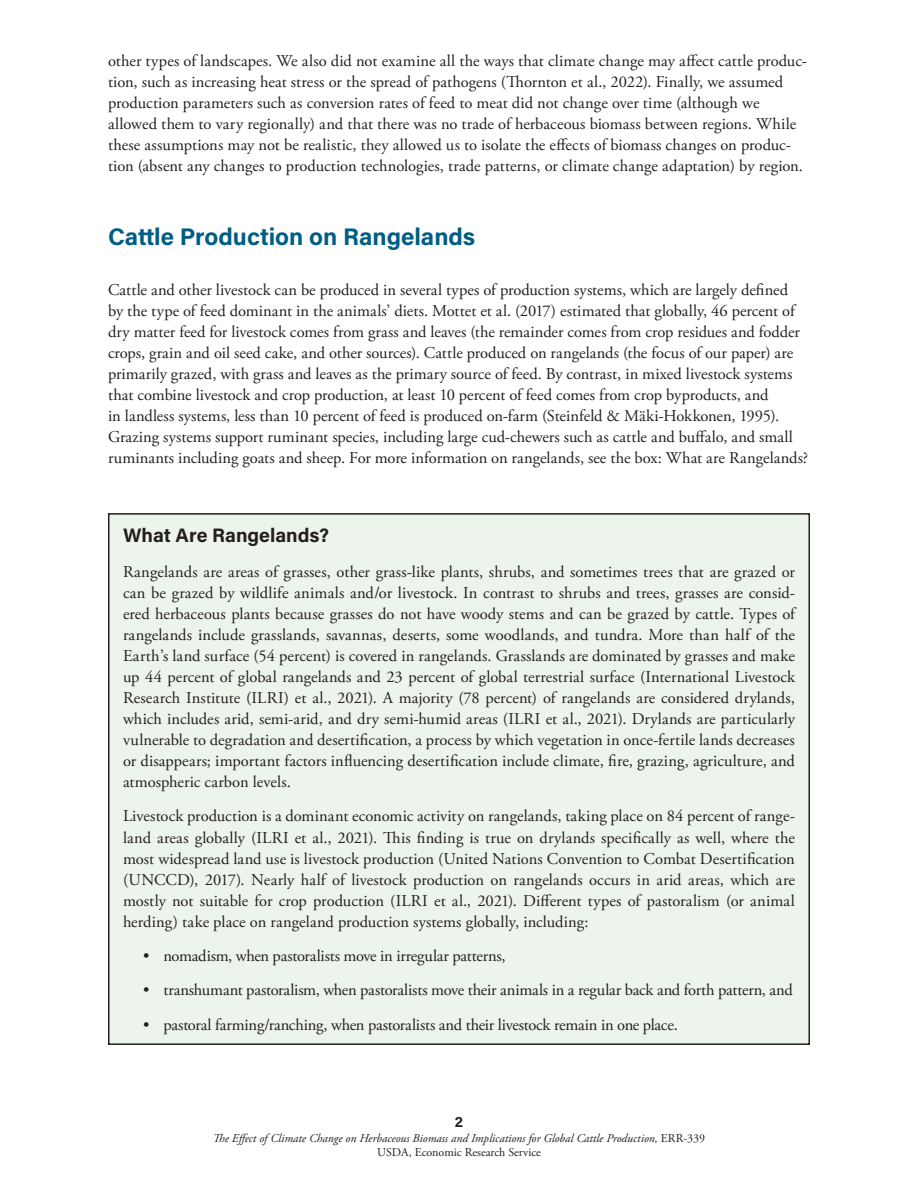
<style>
.page{position:relative;width:918px;height:1188px;background:#fff}
.page>*{position:absolute;margin:0;border:0;box-sizing:border-box;transform-origin:0 0}
.t1{font:700 24px "Acumin Pro";color:#005d83}
.P_-_Box_Title{font:700 19.5px "Acumin Pro";color:#231f20}
.P_-_Box_Text{font:16.5px/21px "Adobe Garamond Pro";letter-spacing:-.01em;color:#231f20;text-align:justify}
.P_-_Body_Text{font:16.5px/21px "Adobe Garamond Pro";color:#231f20}
.t2{font:700 15px "Acumin Pro";color:#231f20}
.t3{font:italic 12px/14.4px "Adobe Garamond Pro";color:#231f20;text-align:center}
.s1{font-style:normal}
</style>
<div class="page">
<div style="left:109px;top:514px;width:700px;height:530px;background:#edf4eb"></div>
<p class="P_-_Body_Text" style="left:108px;top:51px;width:701px">other types of landscapes. We also did not examine all the ways that climate change may affect cattle produc&shy;tion, such as increasing heat stress or the spread of pathogens (Thornton et al., 2022). Finally, we assumed production parameters such as conversion rates of feed to meat did not change over time (although we allowed them to vary regionally) and that there was no trade of herbaceous biomass between regions. While these assumptions may not be realistic, they allowed us to isolate the effects of biomass changes on produc&shy;tion (absent any changes to production technologies, trade patterns, or climate change adaptation) by region.</p>
<h1 class="t1" style="left:108px;top:220px;width:369px">Cattle Production on Rangelands</h1>
<p class="P_-_Body_Text" style="left:108px;top:279px;width:702px">Cattle and other livestock can be produced in several types of production systems, which are largely defined<br>by the type of feed dominant in the animals’ diets. Mottet et al. (2017) estimated that globally, 46 percent of dry matter feed for livestock comes from grass and leaves (the remainder comes from crop residues and fodder crops, grain and oil seed cake, and other sources). Cattle produced on rangelands (the focus of our paper) are primarily grazed, with grass and leaves as the primary source of feed. By contrast, in mixed livestock systems that combine livestock and crop production, at least 10 percent of feed comes from crop byproducts, and<br>in landless systems, less than 10 percent of feed is produced on-farm (Steinfeld &amp; Mäki-Hokkonen, 1995).<br>Grazing systems support ruminant species, including large cud-chewers such as cattle and buffalo, and small ruminants including goats and sheep. For more information on rangelands, see the box: What are Rangelands?</p>
<p class="P_-_Box_Title" style="left:123px;top:522px;width:207px">What Are Rangelands?</p>
<p class="P_-_Box_Text" style="left:123px;top:562px;width:674px">Rangelands are areas of grasses, other grass-like plants, shrubs, and sometimes trees that are grazed or can be grazed by wildlife animals and/or livestock. In contrast to shrubs and trees, grasses are consid&shy;ered herbaceous plants because grasses do not have woody stems and can be grazed by cattle. Types of rangelands include grasslands, savannas, deserts, some woodlands, and tundra. More than half of the Earth’s land surface (54 percent) is covered in rangelands. Grasslands are dominated by grasses and make up 44 percent of global rangelands and 23 percent of global terrestrial surface (International Livestock Research Institute (ILRI) et al., 2021). A majority (78 percent) of rangelands are considered drylands, which includes arid, semi-arid, and dry semi-humid areas (ILRI et al., 2021). Drylands are particularly vulnerable to degradation and desertification, a process by which vegetation in once-fertile lands decreases or disappears; important factors influencing desertification include climate, fire, grazing, agriculture, and atmospheric carbon levels.</p>
<p class="P_-_Box_Text" style="left:123px;top:806px;width:674px">Livestock production is a dominant economic activity on rangelands, taking place on 84 percent of range&shy;land areas globally (ILRI et al., 2021). This finding is true on drylands specifically as well, where the most widespread land use is livestock production (United Nations Convention to Combat Desertification (UNCCD), 2017). Nearly half of livestock production on rangelands occurs in arid areas, which are mostly not suitable for crop production (ILRI et al., 2021). Different types of pastoralism (or animal herding) take place on rangeland production systems globally, including:</p>
<p class="P_-_Box_Text" style="left:143px;top:946px;width:364px">• nomadism, when pastoralists move in irregular patterns,</p>
<p class="P_-_Box_Text" style="left:143px;top:980px;width:651px">• transhumant pastoralism, when pastoralists move their animals in a regular back and forth pattern, and</p>
<p class="P_-_Box_Text" style="left:143px;top:1015px;width:536px">• pastoral farming/ranching, when pastoralists and their livestock remain in one place.</p>
<p class="t2" style="left:455px;top:1111px;width:10px">2</p>
<p class="t3" style="left:213px;top:1131px;width:494px">The Effect of Climate Change on Herbaceous Biomass and Implications for Global Cattle Production, <span class="s1">ERR-339<br>USDA, Economic Research Service</span></p>
</div>
